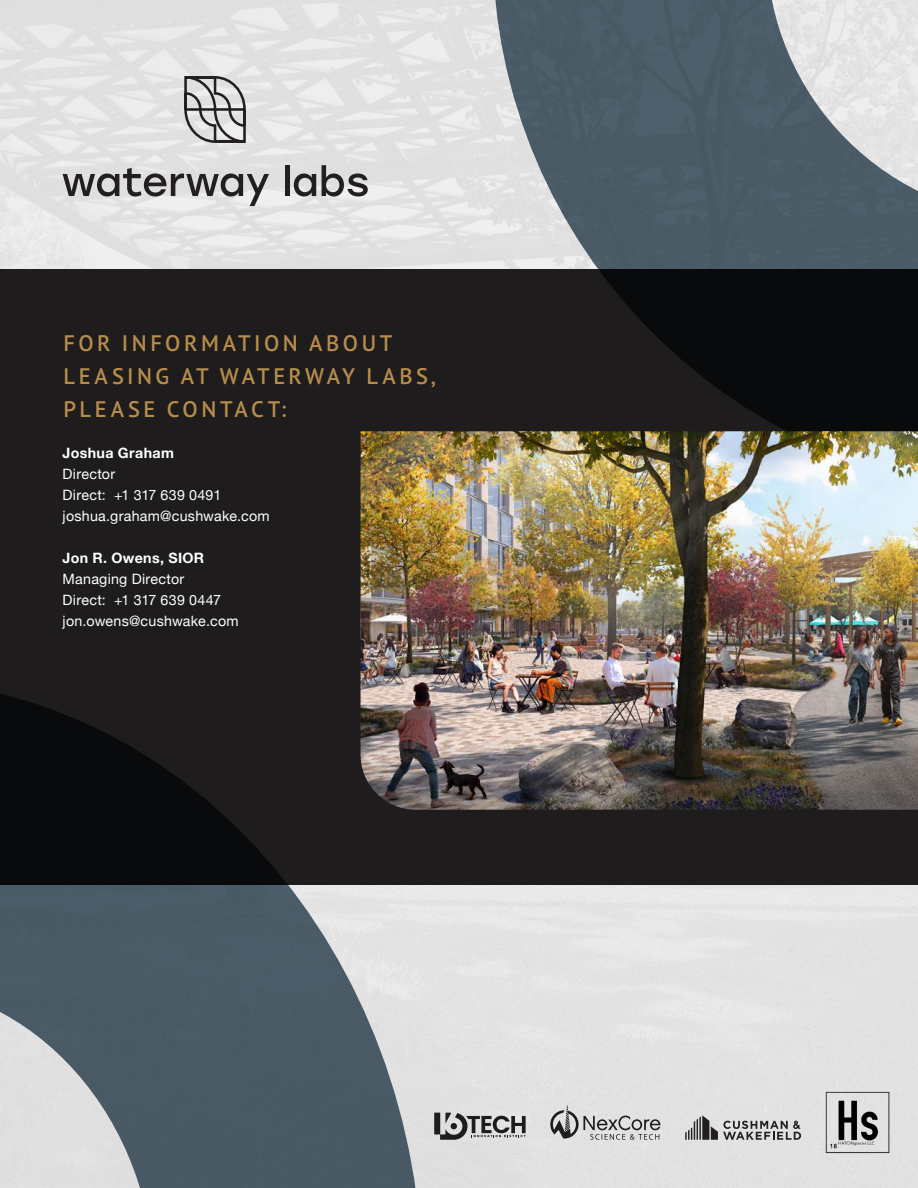
<style>
.page{position:relative;width:918px;height:1188px;background:#e2e2e2}
.page>*{position:absolute;margin:0;border:0;box-sizing:border-box;transform-origin:0 0}
.t1{font:600 22.5px/33px "PT Sans Pro";letter-spacing:.155em;color:#b78d4b}
.t2{font:14.25px "Helvetica Neue";letter-spacing:.02em;color:#fff}
.t3{font:700 14.25px "Helvetica Neue";letter-spacing:.025em;color:#fff}
</style>
<div class="page">
<div style="left:0;top:269px;width:918px;height:616px;background:#1f1c1d"></div>
<svg style="left:184px;top:76px;width:62px;height:67px"></svg>
<hr style="left:243px;top:109px;width:3px;height:17px;background:#231f20">
<hr style="left:184px;top:93px;width:3px;height:17px;background:#231f20">
<hr style="left:215px;top:140px;width:30px;height:3px;background:#231f20">
<hr style="left:185px;top:76px;width:30px;height:3px;background:#231f20">
<svg style="left:63px;top:168px;width:206px;height:38px"></svg>
<hr style="left:285px;top:165px;width:4px;height:31px;background:#231f20">
<svg style="left:294px;top:174px;width:22px;height:23px"></svg>
<svg style="left:322px;top:165px;width:46px;height:32px"></svg>
<svg style="left:493px;top:0;width:425px;height:431px;fill:#4a5a65"></svg>
<svg style="left:0;top:680px;width:423px;height:508px;fill:#495a65"></svg>
<img style="left:361px;top:431px;width:557px;height:379px">
<svg style="left:685px;top:1115px;width:116px;height:25px"></svg>
<svg style="left:550px;top:1105px;width:111px;height:35px"></svg>
<svg style="left:434px;top:1113px;width:92px;height:27px"></svg>
<img style="left:826px;top:1091px;width:63px;height:63px">
<p class="t1" style="left:63px;top:326px;width:374px">FOR INFORMATION ABOUT<br>LEASING AT WATERWAY LABS,<br>PLEASE CONTACT:</p>
<p class="t3" style="left:63px;top:442px;width:113px">Joshua Graham</p>
<p class="t2" style="left:63px;top:464px;width:54px">Director</p>
<p class="t2" style="left:63px;top:485px;width:160px">Direct: +1 317 639 0491</p>
<p class="t2" style="left:63px;top:506px;width:209px">joshua.graham@cushwake.com</p>
<p class="t3" style="left:63px;top:547px;width:143px">Jon R. Owens, SIOR</p>
<p class="t2" style="left:63px;top:569px;width:123px">Managing Director</p>
<p class="t2" style="left:63px;top:590px;width:160px">Direct: +1 317 639 0447</p>
<p class="t2" style="left:63px;top:611px;width:178px">jon.owens@cushwake.com</p>
</div>
